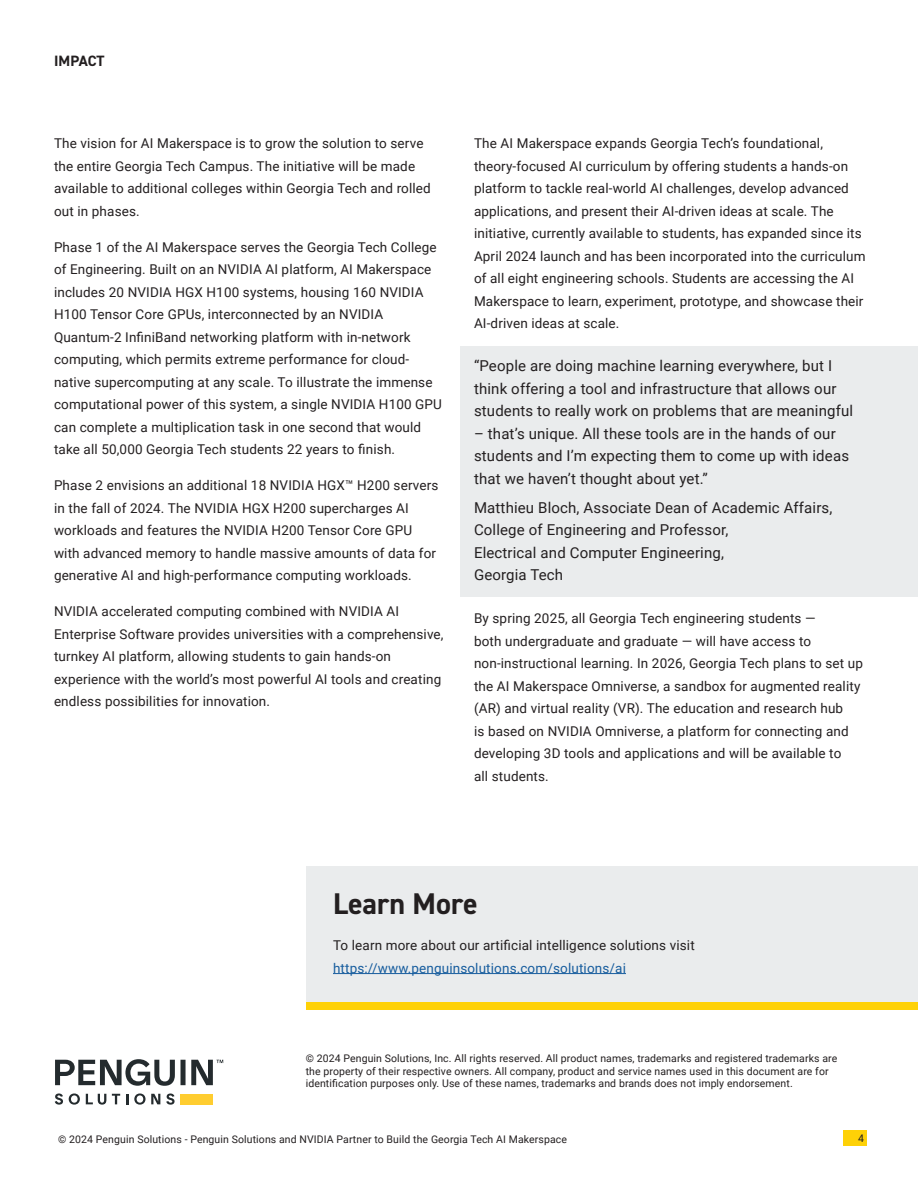
<style>
.page{position:relative;width:918px;height:1188px;background:#fff}
.page>*{position:absolute;margin:0;border:0;box-sizing:border-box;transform-origin:0 0}
.Page_-_Heading_large{font:700 30px "DIN2014";color:#231f20}
.Page_-_Body_bold{font:15px/22.5px "Roboto";letter-spacing:.01em;color:#231f20}
.Page_-_Eyebrow{font:700 15px "DIN2014";letter-spacing:-.005em;color:#231f20}
.Page_-_Body{font:13.5px/22.5px "Roboto";letter-spacing:.01em;color:#231f20}
.Page_-_Copyright{font:10.5px/12.6px "Roboto";letter-spacing:.01em;color:#231f20}
.Page_-_Footer{font:10.5px "Roboto";letter-spacing:.01em;color:#231f20}
.Page_-_Body-2{font:10.5px "Roboto";color:#231f20}
.s1{color:#175d9e}
</style>
<div class="page">
<div style="left:306px;top:867px;width:612px;height:143px;background:#eaeced"></div>
<div style="left:306px;top:1003px;width:612px;height:7px;background:#fed107"></div>
<svg style="left:166px;top:1094px;width:9px;height:11px"></svg>
<svg style="left:126px;top:1094px;width:2px;height:10px"></svg>
<svg style="left:69px;top:1094px;width:11px;height:11px"></svg>
<svg style="left:55px;top:1093px;width:8px;height:12px"></svg>
<div style="left:181px;top:1094px;width:32px;height:10px;background:#ffcd30"></div>
<svg style="left:86px;top:1094px;width:20px;height:11px"></svg>
<svg style="left:112px;top:1094px;width:8px;height:10px"></svg>
<svg style="left:134px;top:1094px;width:26px;height:11px"></svg>
<svg style="left:55px;top:1059px;width:168px;height:27px"></svg>
<div style="left:461px;top:346px;width:457px;height:251px;background:#eaeced"></div>
<hr style="left:333px;top:973px;width:293px;height:1px;background:#175d9e">
<div style="left:843px;top:1131px;width:24px;height:15px;background:#fed107"></div>
<p class="Page_-_Eyebrow" style="left:54px;top:51px;width:52px">IMPACT</p>
<p class="Page_-_Body" style="left:54px;top:132px;width:378px">The vision for AI Makerspace is to grow the solution to serve the entire Georgia Tech Campus. The initiative will be made available to additional colleges within Georgia Tech and rolled out in phases.</p>
<p class="Page_-_Body" style="left:54px;top:235px;width:390px">Phase 1 of the AI Makerspace serves the Georgia Tech College of Engineering. Built on an NVIDIA AI platform, AI Makerspace includes 20 NVIDIA HGX H100 systems, housing 160 NVIDIA H100 Tensor Core GPUs, interconnected by an NVIDIA Quantum-2 InfiniBand networking platform with in-network computing, which permits extreme performance for cloud&shy;native supercomputing at any scale. To illustrate the immense computational power of this system, a single NVIDIA H100 GPU can complete a multiplication task in one second that would take all 50,000 Georgia Tech students 22 years to finish.</p>
<p class="Page_-_Body" style="left:54px;top:474px;width:386px">Phase 2 envisions an additional 18 NVIDIA HGX™ H200 servers in the fall of 2024. The NVIDIA HGX H200 supercharges AI workloads and features the NVIDIA H200 Tensor Core GPU with advanced memory to handle massive amounts of data for generative AI and high-performance computing workloads.</p>
<p class="Page_-_Body" style="left:54px;top:600px;width:391px">NVIDIA accelerated computing combined with NVIDIA AI Enterprise Software provides universities with a comprehensive, turnkey AI platform, allowing students to gain hands-on experience with the world’s most powerful AI tools and creating endless possibilities for innovation.</p>
<p class="Page_-_Body" style="left:474px;top:132px;width:393px">The AI Makerspace expands Georgia Tech’s foundational, theory-focused AI curriculum by offering students a hands-on platform to tackle real-world AI challenges, develop advanced applications, and present their AI-driven ideas at scale. The initiative, currently available to students, has expanded since its April 2024 launch and has been incorporated into the curriculum of all eight engineering schools. Students are accessing the AI Makerspace to learn, experiment, prototype, and showcase their AI-driven ideas at scale.</p>
<p class="Page_-_Body_bold" style="left:474px;top:354px;width:381px">“People are doing machine learning everywhere, but I think offering a tool and infrastructure that allows our students to really work on problems that are meaningful</p>
<p class="Page_-_Body_bold" style="left:474px;top:421px;width:377px">– that’s unique. All these tools are in the hands of our students and I’m expecting them to come up with ideas that we haven’t thought about yet.”</p>
<p class="Page_-_Body_bold" style="left:474px;top:496px;width:360px">Matthieu Bloch, Associate Dean of Academic Affairs, College of Engineering and Professor,<br>Electrical and Computer Engineering,<br>Georgia Tech</p>
<p class="Page_-_Body" style="left:474px;top:607px;width:391px">By spring 2025, all Georgia Tech engineering students —<br>both undergraduate and graduate — will have access to non-instructional learning. In 2026, Georgia Tech plans to set up the AI Makerspace Omniverse, a sandbox for augmented reality (AR) and virtual reality (VR). The education and research hub<br>is based on NVIDIA Omniverse, a platform for connecting and developing 3D tools and applications and will be available to<br>all students.</p>
<p class="Page_-_Heading_large" style="left:333px;top:884px;width:146px">Learn More</p>
<p class="Page_-_Body" style="left:333px;top:934px;width:363px">To learn more about our artificial intelligence solutions visit <span class="s1">https://www.penguinsolutions.com/solutions/ai</span></p>
<p class="Page_-_Copyright" style="left:306px;top:1052px;width:533px">© 2024 Penguin Solutions, Inc. All rights reserved. All product names, trademarks and registered trademarks are the property of their respective owners. All company, product and service names used in this document are for identification purposes only. Use of these names, trademarks and brands does not imply endorsement.</p>
<p class="Page_-_Footer" style="left:58px;top:1132px;width:510px">© 2024 Penguin Solutions - Penguin Solutions and NVIDIA Partner to Build the Georgia Tech AI Makerspace</p>
<p class="Page_-_Body-2" style="left:858px;top:1131px;width:7px">4</p>
</div>
